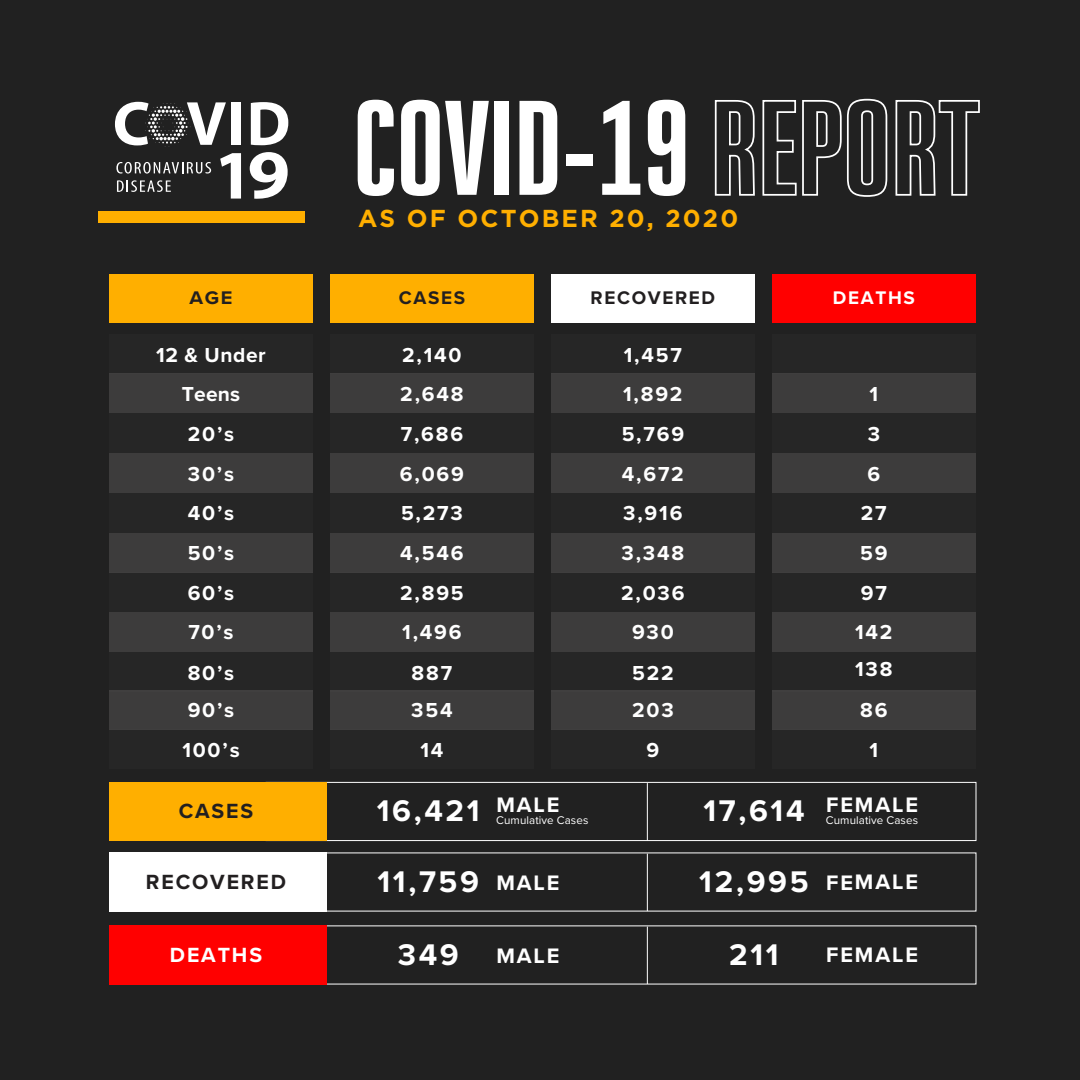
<style>
.page{position:relative;width:1080px;height:1080px;background:#212121}
.page>*{position:absolute;margin:0;border:0;box-sizing:border-box;transform-origin:0 0}
.t1{font:900 117px "Bw Stretch";color:#fff}
.t2{font:700 31px "Proxima Nova";letter-spacing:.085em;color:#fff}
.t3{font:700 24.5px "Gotham";letter-spacing:.085em;color:#ffaf00}
.t4{font:700 21.7px "Proxima Nova";letter-spacing:.085em;color:#fff}
.t5{font:700 21.3px "Proxima Nova";letter-spacing:.085em;color:#221f20}
.t6{font:700 21.3px "Proxima Nova";letter-spacing:.085em;color:#fff}
.t7{font:700 21px/39.7px "Proxima Nova";letter-spacing:.085em;color:#fff}
.t8{font:700 20.1px "Proxima Nova";letter-spacing:.085em;color:#221f20}
.t9{font:700 18.9px "Proxima Nova";letter-spacing:.085em;color:#221f20}
.t10{font:700 18.9px "Proxima Nova";letter-spacing:.085em;color:#fff}
.t11{font:700 18.9px "Proxima Nova";letter-spacing:.085em;color:#221f20;scale:1.06 1}
.t12{font:11.6px "Proxima Nova";letter-spacing:.005em;color:#fff}
.s1{font-size:21.7px}
.s2{font-size:31px}
</style>
<div class="page">
<div style="left:98px;top:211px;width:207px;height:12px;background:#ffaf00"></div>
<svg style="left:220px;top:153px;width:21px;height:46px"></svg>
<svg style="left:250px;top:152px;width:38px;height:47px"></svg>
<svg style="left:116px;top:162px;width:95px;height:12px"></svg>
<svg style="left:117px;top:180px;width:54px;height:12px"></svg>
<svg style="left:251px;top:102px;width:37px;height:43px"></svg>
<div style="left:231px;top:102px;width:10px;height:43px;background:#fff"></div>
<svg style="left:115px;top:102px;width:111px;height:45px"></svg>
<div style="left:772px;top:274px;width:203px;height:48px;background:#f00"></div>
<hr style="left:647px;top:927px;width:1px;height:57px;background:#fff">
<div style="left:109px;top:925px;width:218px;height:59px;background:#f00"></div>
<hr style="left:647px;top:854px;width:1px;height:57px;background:#fff">
<div style="left:109px;top:852px;width:218px;height:60px;background:#fff"></div>
<svg style="left:714px;top:100px;width:41px;height:96px"></svg>
<svg style="left:762px;top:98px;width:126px;height:99px"></svg>
<svg style="left:895px;top:100px;width:85px;height:96px"></svg>
<hr style="left:647px;top:783px;width:1px;height:58px;background:#fff">
<div style="left:265px;top:782px;width:711px;height:59px;border:1px solid #fff"></div>
<div style="left:109px;top:782px;width:218px;height:59px;background:#ffaf00"></div>
<div style="left:552px;top:274px;width:203px;height:48px;background:#fff"></div>
<div style="left:331px;top:274px;width:203px;height:48px;background:#ffaf00"></div>
<div style="left:110px;top:373px;width:203px;height:40px;background:#3d3c3c"></div>
<div style="left:110px;top:274px;width:203px;height:48px;background:#ffaf00"></div>
<div style="left:110px;top:413px;width:203px;height:40px;background:#262626"></div>
<div style="left:110px;top:453px;width:203px;height:40px;background:#3d3c3c"></div>
<div style="left:110px;top:493px;width:203px;height:40px;background:#262626"></div>
<div style="left:110px;top:533px;width:203px;height:40px;background:#3d3c3c"></div>
<div style="left:110px;top:573px;width:203px;height:39px;background:#262626"></div>
<div style="left:110px;top:612px;width:203px;height:40px;background:#3d3c3c"></div>
<div style="left:110px;top:652px;width:203px;height:40px;background:#262626"></div>
<div style="left:110px;top:334px;width:203px;height:40px;background:#262626"></div>
<div style="left:110px;top:690px;width:203px;height:40px;background:#3d3c3c"></div>
<div style="left:110px;top:729px;width:203px;height:40px;background:#262626"></div>
<div style="left:772px;top:373px;width:203px;height:40px;background:#3d3c3c"></div>
<div style="left:772px;top:413px;width:203px;height:40px;background:#262626"></div>
<div style="left:772px;top:453px;width:203px;height:40px;background:#3d3c3c"></div>
<div style="left:772px;top:493px;width:203px;height:40px;background:#262626"></div>
<div style="left:772px;top:533px;width:203px;height:40px;background:#3d3c3c"></div>
<div style="left:772px;top:573px;width:203px;height:39px;background:#262626"></div>
<div style="left:772px;top:612px;width:203px;height:40px;background:#3d3c3c"></div>
<div style="left:772px;top:652px;width:203px;height:40px;background:#262626"></div>
<div style="left:772px;top:334px;width:203px;height:40px;background:#262626"></div>
<div style="left:772px;top:690px;width:203px;height:40px;background:#3d3c3c"></div>
<div style="left:772px;top:729px;width:203px;height:40px;background:#262626"></div>
<div style="left:552px;top:373px;width:203px;height:40px;background:#3d3c3c"></div>
<div style="left:552px;top:413px;width:203px;height:40px;background:#262626"></div>
<div style="left:552px;top:453px;width:203px;height:40px;background:#3d3c3c"></div>
<div style="left:552px;top:493px;width:203px;height:40px;background:#262626"></div>
<div style="left:552px;top:533px;width:203px;height:40px;background:#3d3c3c"></div>
<div style="left:552px;top:573px;width:203px;height:39px;background:#262626"></div>
<div style="left:552px;top:612px;width:203px;height:40px;background:#3d3c3c"></div>
<div style="left:552px;top:652px;width:203px;height:40px;background:#262626"></div>
<div style="left:552px;top:334px;width:203px;height:40px;background:#262626"></div>
<div style="left:552px;top:690px;width:203px;height:40px;background:#3d3c3c"></div>
<div style="left:552px;top:729px;width:203px;height:40px;background:#262626"></div>
<div style="left:331px;top:373px;width:203px;height:40px;background:#3d3c3c"></div>
<div style="left:331px;top:413px;width:203px;height:40px;background:#262626"></div>
<div style="left:331px;top:453px;width:203px;height:40px;background:#3d3c3c"></div>
<div style="left:331px;top:493px;width:203px;height:40px;background:#262626"></div>
<div style="left:331px;top:533px;width:203px;height:40px;background:#3d3c3c"></div>
<div style="left:331px;top:573px;width:203px;height:39px;background:#262626"></div>
<div style="left:331px;top:612px;width:203px;height:40px;background:#3d3c3c"></div>
<div style="left:331px;top:652px;width:203px;height:40px;background:#262626"></div>
<div style="left:331px;top:334px;width:203px;height:40px;background:#262626"></div>
<div style="left:331px;top:690px;width:203px;height:40px;background:#3d3c3c"></div>
<div style="left:331px;top:729px;width:203px;height:40px;background:#262626"></div>
<h1 class="t1" style="left:353px;top:71px;width:339px">COVID-19</h1>
<p class="t3" style="left:358px;top:204px;width:382px">AS OF OCTOBER 20, 2020</p>
<p class="t11" style="left:189px;top:283px;width:42px">AGE</p>
<p class="t8" style="left:617px;top:283px;width:72px">CASES</p>
<p class="t10" style="left:833px;top:283px;width:84px">DEATHS</p>
<p class="t9" style="left:399px;top:283px;width:68px">CASES</p>
<p class="t9" style="left:591px;top:283px;width:126px">RECOVERED</p>
<p class="t7" style="left:156px;top:335px;width:111px">12 &amp; Under</p>
<p class="t7" style="left:402px;top:335px;width:61px">2,140</p>
<p class="t7" style="left:624px;top:335px;width:60px">1,457</p>
<p class="t7" style="left:182px;top:373px;width:60px;line-height:40.2px">Teens<br>20’s</p>
<p class="t7" style="left:188px;top:453px;width:48px;text-align:justify">30’s 40’s 50’s 60’s 70’s</p>
<p class="t7" style="left:400px;top:373px;width:65px;line-height:40.2px">2,648<br>7,686</p>
<p class="t7" style="left:400px;top:453px;width:66px;text-align:justify">6,069<br>5,273<br>4,546<br>2,895<br>1,496</p>
<p class="t7" style="left:622px;top:373px;width:64px;line-height:40.2px">1,892<br>5,769</p>
<p class="t7" style="left:621px;top:453px;width:65px;text-align:center">4,672<br>3,916<br>3,348<br>2,036<br>930</p>
<p class="t7" style="left:861px;top:373px;width:27px;text-align:center">1<br>3<br>6<br>27</p>
<p class="t7" style="left:860px;top:533px;width:29px">59<br>97</p>
<p class="t7" style="left:855px;top:612px;width:39px">142</p>
<p class="t7" style="left:188px;top:652px;width:48px">80’s</p>
<p class="t7" style="left:412px;top:652px;width:42px">887</p>
<p class="t7" style="left:632px;top:652px;width:43px">522</p>
<p class="t7" style="left:855px;top:649px;width:39px">138</p>
<p class="t7" style="left:188px;top:690px;width:48px">90’s</p>
<p class="t7" style="left:182px;top:730px;width:59px">100’s</p>
<p class="t7" style="left:411px;top:690px;width:43px">354</p>
<p class="t7" style="left:420px;top:730px;width:24px">14</p>
<p class="t7" style="left:632px;top:690px;width:43px">203</p>
<p class="t7" style="left:647px;top:730px;width:14px">9</p>
<p class="t7" style="left:860px;top:690px;width:29px;text-align:center">86<br>1</p>
<p class="t4" style="left:496px;top:789px;width:65px">MALE</p>
<p class="t5" style="left:179px;top:795px;width:76px">CASES</p>
<h2 class="t2" style="left:377px;top:787px;width:105px">16,421</h2>
<h2 class="t2" style="left:703px;top:787px;width:103px">17,614</h2>
<p class="t12" style="left:496px;top:812px;width:94px">Cumulative Cases</p>
<p class="t4" style="left:826px;top:789px;width:93px">FEMALE</p>
<p class="t12" style="left:826px;top:812px;width:94px">Cumulative Cases</p>
<p class="t5" style="left:146px;top:866px;width:142px">RECOVERED</p>
<h2 class="t2" style="left:378px;top:859px;width:184px">11,759 <span class="s1">MALE</span></h2>
<h2 class="t2" style="left:699px;top:859px;width:220px">12,995 <span class="s1">FEMALE</span></h2>
<p class="t6" style="left:170px;top:939px;width:94px">DEATHS</p>
<p class="t4" style="left:398px;top:939px;width:163px"><span class="s2">349</span> MALE</p>
<h2 class="t2" style="left:729px;top:932px;width:51px">211</h2>
<p class="t4" style="left:826px;top:939px;width:94px">FEMALE</p>
</div>
